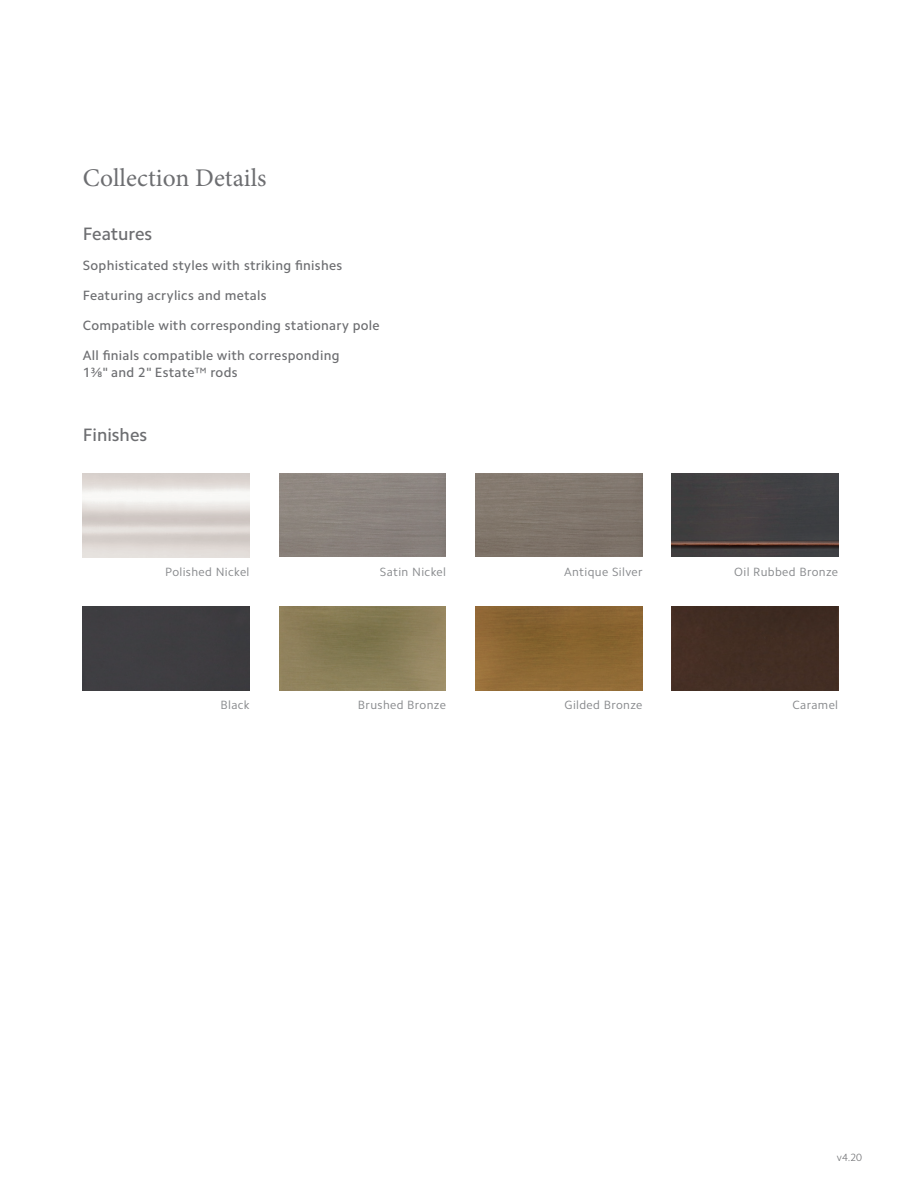
<style>
.page{position:relative;width:918px;height:1188px;background:#fff}
.page>*{position:absolute;margin:0;border:0;box-sizing:border-box;transform-origin:0 0}
.t1{font:25.5px "Minion Pro";letter-spacing:.005em;color:#6d6e71}
.t2{font:500 18px "Camphor Std";color:#6d6e71}
.t3{font:500 13.5px "Camphor Std";letter-spacing:.02em;color:#6d6e71}
.t4{font:12px "Camphor Std";letter-spacing:.03em;color:#888a8d}
.t5{font:300 10.5px "Camphor Std";color:#6d6e71}
.s1{font-weight:400}
</style>
<div class="page">
<img style="left:476px;top:606px;width:166px;height:84px">
<img style="left:476px;top:473px;width:166px;height:84px">
<img style="left:279px;top:606px;width:167px;height:84px">
<div style="left:83px;top:606px;width:166px;height:84px;background:#3e3d41"></div>
<img style="left:672px;top:473px;width:166px;height:84px">
<div style="left:672px;top:606px;width:166px;height:84px;background:#422d23"></div>
<p class="t1" style="left:83px;top:161px;width:185px">Collection Details</p>
<p class="t2" style="left:83px;top:223px;width:71px">Features</p>
<p class="t3" style="left:83px;top:258px;width:261px">Sophisticated styles with striking finishes</p>
<p class="t3" style="left:83px;top:288px;width:185px">Featuring acrylics and metals</p>
<p class="t3" style="left:83px;top:318px;width:298px">Compatible with corresponding stationary pole</p>
<p class="t3" style="left:83px;top:348px;width:258px">All finials compatible with corresponding</p>
<p class="t3" style="left:83px;top:364px;width:156px">1⅜" and 2" Estate<span class="s1">™</span> rods</p>
<p class="t2" style="left:83px;top:425px;width:66px">Finishes</p>
<p class="t4" style="left:165px;top:565px;width:86px">Polished Nickel</p>
<p class="t4" style="left:221px;top:698px;width:31px">Black</p>
<p class="t4" style="left:380px;top:565px;width:68px">Satin Nickel</p>
<p class="t4" style="left:358px;top:698px;width:90px">Brushed Bronze</p>
<p class="t4" style="left:564px;top:565px;width:80px">Antique Silver</p>
<p class="t4" style="left:565px;top:698px;width:79px">Gilded Bronze</p>
<p class="t4" style="left:734px;top:565px;width:105px">Oil Rubbed Bronze</p>
<p class="t4" style="left:793px;top:698px;width:47px">Caramel</p>
<p class="t5" style="left:837px;top:1151px;width:27px">v4.20</p>
</div>
